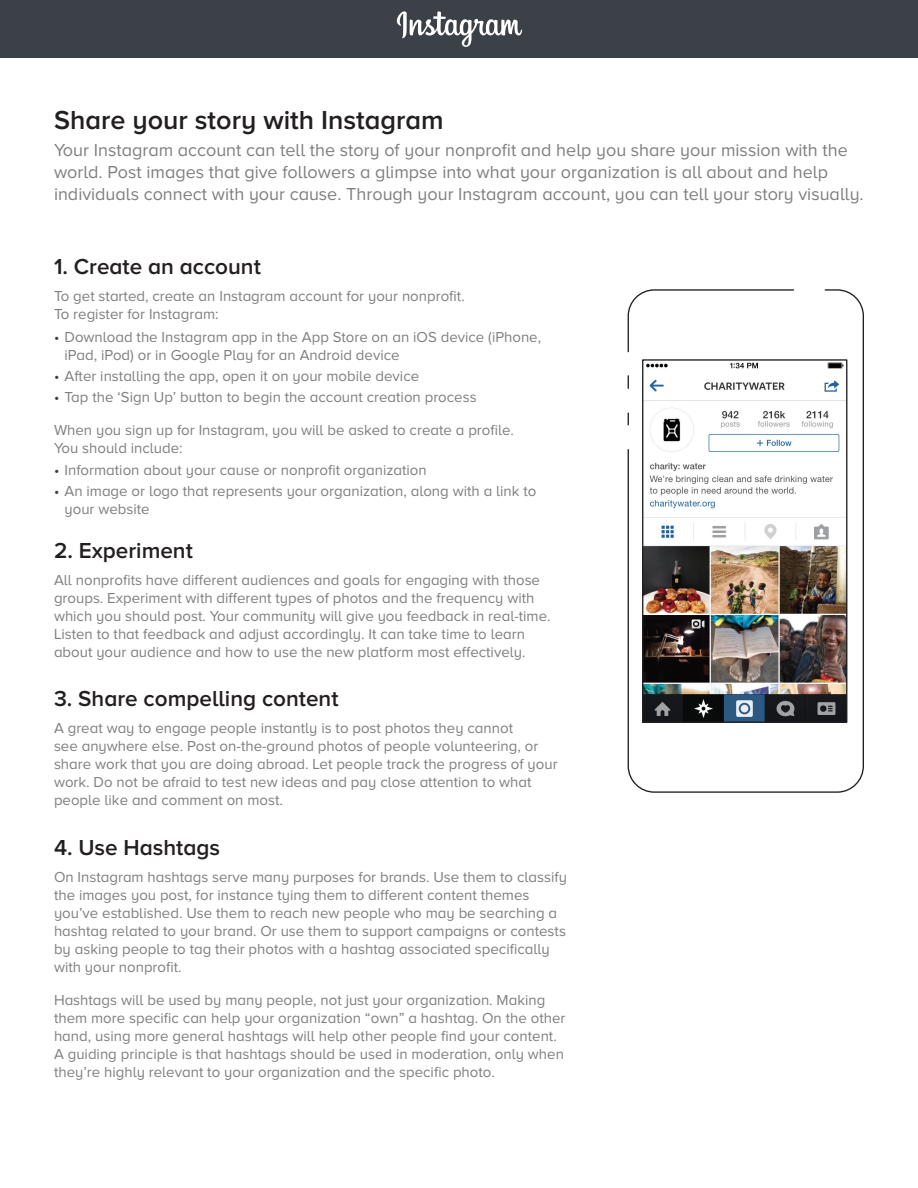
<style>
.page{position:relative;width:918px;height:1188px;background:#fff}
.page>*{position:absolute;margin:0;border:0;box-sizing:border-box;transform-origin:0 0}
.t1{font:600 27px "Proxima Nova A";color:#231f20}
.t2{font:600 22.5px "Proxima Nova A";color:#231f20}
.t3{font:18px/21.6px "Proxima Nova A";color:#7f7f7f}
.t4{font:15px/18px "Proxima Nova A";color:#7f7f7f}
.s1{color:#373e4d}
</style>
<div class="page">
<div style="left:0;top:0;width:918px;height:58px;background:#3b4147"></div>
<svg style="left:396px;top:11px;width:126px;height:36px"></svg>
<img style="left:627px;top:289px;width:237px;height:504px">
<h1 class="t1" style="left:54px;top:105px;width:391px">Share your story with Instagram</h1>
<p class="t3" style="left:54px;top:139px;width:811px">Your Instagram account can tell the story of your nonprofit and help you share your mission with the world. Post images that give followers a glimpse into what your organization is all about and help individuals connect with your cause. Through your Instagram account, you can tell your story visually.</p>
<h2 class="t2" style="left:54px;top:254px;width:208px">1. Create an account</h2>
<p class="t4" style="left:54px;top:287px;width:412px">To get started, create an Instagram account for your nonprofit.<br>To register for Instagram:</p>
<p class="t4" style="left:64px;top:327px;width:478px;text-indent:-10px"><span class="s1">•</span> Download the Instagram app in the App Store on an iOS device (iPhone, iPad, iPod) or in Google Play for an Android device</p>
<p class="t4" style="left:54px;top:366px;width:367px"><span class="s1">•</span> After installing the app, open it on your mobile device</p>
<p class="t4" style="left:54px;top:387px;width:424px"><span class="s1">•</span> Tap the ‘Sign Up’ button to begin the account creation process</p>
<p class="t4" style="left:54px;top:420px;width:462px">When you sign up for Instagram, you will be asked to create a profile.<br>You should include:</p>
<p class="t4" style="left:54px;top:461px;width:374px"><span class="s1">•</span> Information about your cause or nonprofit organization</p>
<p class="t4" style="left:64px;top:482px;width:474px;text-indent:-10px"><span class="s1">•</span> An image or logo that represents your organization, along with a link to your website</p>
<h2 class="t2" style="left:54px;top:538px;width:140px">2. Experiment</h2>
<p class="t4" style="left:54px;top:570px;width:498px">All nonprofits have different audiences and goals for engaging with those groups. Experiment with different types of photos and the frequency with which you should post. Your community will give you feedback in real-time.<br>Listen to that feedback and adjust accordingly. It can take time to learn about your audience and how to use the new platform most effectively.</p>
<h2 class="t2" style="left:54px;top:686px;width:286px">3. Share compelling content</h2>
<p class="t4" style="left:54px;top:719px;width:505px">A great way to engage people instantly is to post photos they cannot<br>see anywhere else. Post on-the-ground photos of people volunteering, or share work that you are doing abroad. Let people track the progress of your work. Do not be afraid to test new ideas and pay close attention to what people like and comment on most.</p>
<h2 class="t2" style="left:54px;top:835px;width:168px">4. Use Hashtags</h2>
<p class="t4" style="left:54px;top:867px;width:515px">On Instagram hashtags serve many purposes for brands. Use them to classify the images you post, for instance tying them to different content themes you’ve established. Use them to reach new people who may be searching a hashtag related to your brand. Or use them to support campaigns or contests by asking people to tag their photos with a hashtag associated specifically with your nonprofit.</p>
<p class="t4" style="left:54px;top:990px;width:513px">Hashtags will be used by many people, not just your organization. Making them more specific can help your organization “own” a hashtag. On the other hand, using more general hashtags will help other people find your content.<br>A guiding principle is that hashtags should be used in moderation, only when they’re highly relevant to your organization and the specific photo.</p>
</div>
